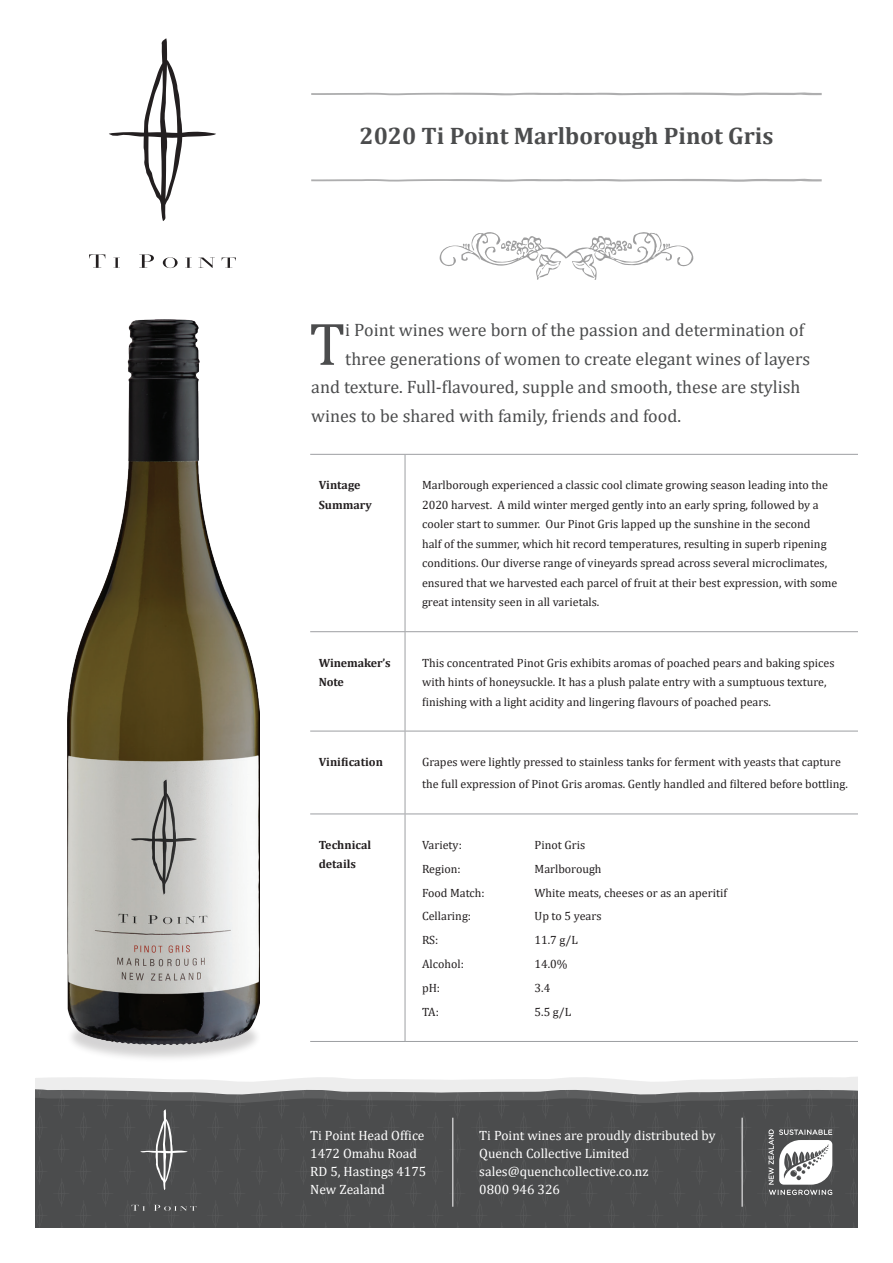
<style>
.page{position:relative;width:893px;height:1263px;background:#fff}
.page>*{position:absolute;margin:0;border:0;box-sizing:border-box;transform-origin:0 0}
.t1{font:60.75px "Cambria";color:#4b4c4d}
.t2{font:700 24px "Cambria";color:#4b4c4d}
.t3{font:18px "Cambria";color:#4b4c4d}
.t4{font:13.5px/18px "Cambria";color:#fff}
.t5{font:12px/19.5px "Cambria";color:#231f20}
.t6{font:700 12px/19.5px "Cambria";color:#231f20}
</style>
<div class="page">
<div style="left:0;top:1088px;width:893px;height:175px;background:#4b4c4d"></div>
<img style="left:67px;top:1005px;width:186px;height:54px">
<svg style="left:89px;top:254px;width:16px;height:14px"></svg>
<svg style="left:113px;top:258px;width:7px;height:10px"></svg>
<svg style="left:139px;top:254px;width:15px;height:14px"></svg>
<svg style="left:163px;top:257px;width:15px;height:11px"></svg>
<svg style="left:185px;top:258px;width:7px;height:10px"></svg>
<svg style="left:198px;top:258px;width:15px;height:10px"></svg>
<svg style="left:222px;top:258px;width:14px;height:10px"></svg>
<svg style="left:109px;top:38px;width:107px;height:183px"></svg>
<svg style="left:440px;top:232px;width:253px;height:48px"></svg>
<svg style="left:311px;top:179px;width:511px;height:3px"></svg>
<svg style="left:311px;top:92px;width:511px;height:4px"></svg>
<svg style="left:132px;top:1205px;width:13px;height:6px"></svg>
<svg style="left:154px;top:1205px;width:42px;height:6px"></svg>
<hr style="left:452px;top:1118px;width:1px;height:89px;background:#fff">
<hr style="left:742px;top:1118px;width:1px;height:89px;background:#fff">
<svg style="left:34px;top:1077px;width:825px;height:118px"></svg>
<img style="left:68px;top:320px;width:192px;height:724px">
<hr style="left:310px;top:454px;width:95px;height:1px;background:#9d9fa2">
<hr style="left:310px;top:631px;width:95px;height:1px;background:#9d9fa2">
<hr style="left:310px;top:731px;width:95px;height:1px;background:#9d9fa2">
<hr style="left:310px;top:813px;width:95px;height:1px;background:#9d9fa2">
<hr style="left:310px;top:1041px;width:95px;height:1px;background:#9d9fa2">
<hr style="left:405px;top:455px;width:1px;height:176px;background:#9d9fa2">
<hr style="left:405px;top:632px;width:1px;height:99px;background:#9d9fa2">
<hr style="left:405px;top:731px;width:1px;height:82px;background:#9d9fa2">
<hr style="left:405px;top:814px;width:1px;height:227px;background:#9d9fa2">
<hr style="left:405px;top:454px;width:454px;height:1px;background:#9d9fa2">
<hr style="left:405px;top:631px;width:454px;height:1px;background:#9d9fa2">
<hr style="left:405px;top:731px;width:454px;height:1px;background:#9d9fa2">
<hr style="left:405px;top:813px;width:454px;height:1px;background:#9d9fa2">
<hr style="left:405px;top:1041px;width:454px;height:1px;background:#9d9fa2">
<div style="left:0;top:1229px;width:893px;height:34px;background:#fff"></div>
<div style="left:0;top:0;width:34px;height:1263px;background:#fff"></div>
<div style="left:859px;top:0;width:34px;height:1263px;background:#fff"></div>
<h2 class="t2" style="left:360px;top:119px;width:415px">2020 Ti Point Marlborough Pinot Gris</h2>
<h1 class="t1" style="left:309px;top:308px;width:38px">T</h1>
<h3 class="t3" style="left:345px;top:320px;width:461px">i Point wines were born of the passion and determination of</h3>
<h3 class="t3" style="left:345px;top:348px;width:466px">three generations of women to create elegant wines of layers</h3>
<h3 class="t3" style="left:311px;top:377px;width:491px">and texture. Full-flavoured, supple and smooth, these are stylish</h3>
<h3 class="t3" style="left:311px;top:405px;width:371px">wines to be shared with family, friends and food.</h3>
<p class="t6" style="left:319px;top:475px;width:55px">Vintage<br>Summary</p>
<p class="t5" style="left:422px;top:475px;width:417px">Marlborough experienced a classic cool climate growing season leading into the 2020 harvest. A mild winter merged gently into an early spring, followed by a cooler start to summer. Our Pinot Gris lapped up the sunshine in the second<br>half of the summer, which hit record temperatures, resulting in superb ripening conditions. Our diverse range of vineyards spread across several microclimates, ensured that we harvested each parcel of fruit at their best expression, with some great intensity seen in all varietals.</p>
<p class="t6" style="left:319px;top:652px;width:74px">Winemaker’s<br>Note</p>
<p class="t5" style="left:422px;top:653px;width:414px">This concentrated Pinot Gris exhibits aromas of poached pears and baking spices with hints of honeysuckle. It has a plush palate entry with a sumptuous texture, finishing with a light acidity and lingering flavours of poached pears.</p>
<p class="t6" style="left:319px;top:752px;width:66px">Vinification</p>
<p class="t5" style="left:422px;top:750px;width:427px;line-height:22.5px">Grapes were lightly pressed to stainless tanks for ferment with yeasts that capture the full expression of Pinot Gris aromas. Gently handled and filtered before bottling.</p>
<p class="t6" style="left:319px;top:834px;width:54px">Technical details</p>
<p class="t5" style="left:422px;top:835px;width:41px">Variety:</p>
<p class="t5" style="left:535px;top:835px;width:52px">Pinot Gris</p>
<p class="t5" style="left:422px;top:859px;width:40px">Region:</p>
<p class="t5" style="left:535px;top:859px;width:68px">Marlborough</p>
<p class="t5" style="left:422px;top:883px;width:64px">Food Match:</p>
<p class="t5" style="left:535px;top:883px;width:194px">White meats, cheeses or as an aperitif</p>
<p class="t5" style="left:422px;top:906px;width:51px">Cellaring:</p>
<p class="t5" style="left:535px;top:906px;width:68px">Up to 5 years</p>
<p class="t5" style="left:422px;top:930px;width:18px">RS:</p>
<p class="t5" style="left:535px;top:930px;width:45px">11.7 g/L</p>
<p class="t5" style="left:422px;top:954px;width:43px">Alcohol:</p>
<p class="t5" style="left:535px;top:954px;width:35px">14.0%</p>
<p class="t5" style="left:422px;top:978px;width:20px">pH:</p>
<p class="t5" style="left:535px;top:978px;width:17px">3.4</p>
<p class="t5" style="left:422px;top:1002px;width:18px">TA:</p>
<p class="t5" style="left:535px;top:1002px;width:38px">5.5 g/L</p>
<p class="t4" style="left:310px;top:1127px;width:118px">Ti Point Head Office<br>1472 Omahu Road<br>RD 5, Hastings 4175<br>New Zealand</p>
<p class="t4" style="left:479px;top:1126px;width:238px">Ti Point wines are proudly distributed by<br>Quench Collective Limited sales@quenchcollective.co.nz<br>0800 946 326</p>
</div>
